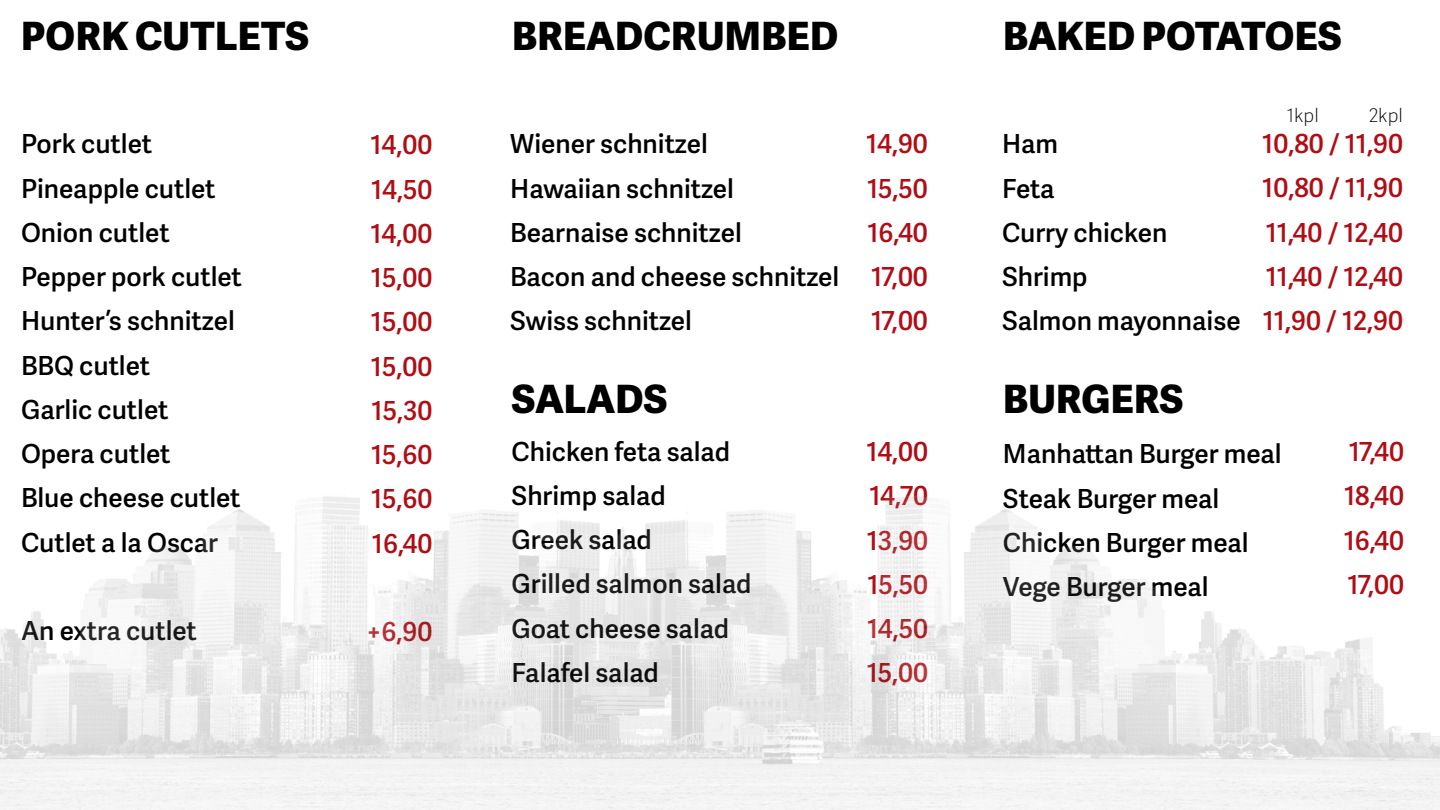
<style>
.page{position:relative;width:1440px;height:810px;background:#fff}
.page>*{position:absolute;margin:0;border:0;box-sizing:border-box;transform-origin:0 0}
.Otsikko{font:800 39px "Adelle Sans";letter-spacing:.01em;color:#000}
.Tuote{font:600 26.25px "Adelle Sans";color:#000}
.Tuotehinta{font:600 26.25px "Adelle Sans";color:#b00d15}
.t1{font:100 18.75px "Adelle Sans";color:#000}
</style>
<div class="page">
<img style="left:0;top:496px;width:1440px;height:314px">
<p class="Otsikko" style="left:21px;top:8px;width:289px">PORK CUTLETS</p>
<p class="Otsikko" style="left:512px;top:8px;width:328px">BREADCRUMBED</p>
<p class="Otsikko" style="left:1003px;top:8px;width:340px">BAKED POTATOES</p>
<p class="Tuote" style="left:21px;top:125px;width:133px">Pork cutlet</p>
<p class="Tuote" style="left:21px;top:169px;width:196px">Pineapple cutlet</p>
<p class="Tuote" style="left:21px;top:213px;width:150px">Onion cutlet</p>
<p class="Tuote" style="left:21px;top:258px;width:222px">Pepper pork cutlet</p>
<p class="Tuote" style="left:21px;top:302px;width:215px">Hunter’s schnitzel</p>
<p class="Tuote" style="left:21px;top:346px;width:131px">BBQ cutlet</p>
<p class="Tuote" style="left:21px;top:390px;width:149px">Garlic cutlet</p>
<p class="Tuote" style="left:21px;top:435px;width:151px">Opera cutlet</p>
<p class="Tuote" style="left:21px;top:479px;width:221px">Blue cheese cutlet</p>
<p class="Tuote" style="left:21px;top:523px;width:199px">Cutlet a la Oscar</p>
<p class="Tuote" style="left:21px;top:612px;width:177px">An extra cutlet</p>
<p class="Tuotehinta" style="left:371px;top:126px;width:63px">14,00</p>
<p class="Tuotehinta" style="left:371px;top:170px;width:63px">14,50</p>
<p class="Tuotehinta" style="left:371px;top:214px;width:63px">14,00</p>
<p class="Tuotehinta" style="left:371px;top:259px;width:63px">15,00</p>
<p class="Tuotehinta" style="left:371px;top:303px;width:63px">15,00</p>
<p class="Tuotehinta" style="left:371px;top:347px;width:63px">15,00</p>
<p class="Tuotehinta" style="left:372px;top:391px;width:62px">15,30</p>
<p class="Tuotehinta" style="left:371px;top:436px;width:63px">15,60</p>
<p class="Tuotehinta" style="left:371px;top:480px;width:63px">15,60</p>
<p class="Tuotehinta" style="left:372px;top:524px;width:62px">16,40</p>
<p class="Tuotehinta" style="left:367px;top:613px;width:67px">+6,90</p>
<p class="Tuote" style="left:510px;top:125px;width:199px">Wiener schnitzel</p>
<p class="Tuote" style="left:510px;top:169px;width:225px">Hawaiian schnitzel</p>
<p class="Tuote" style="left:510px;top:213px;width:233px">Bearnaise schnitzel</p>
<p class="Tuote" style="left:510px;top:258px;width:331px">Bacon and cheese schnitzel</p>
<p class="Tuote" style="left:510px;top:302px;width:183px">Swiss schnitzel</p>
<p class="Tuotehinta" style="left:866px;top:125px;width:63px">14,90</p>
<p class="Tuotehinta" style="left:867px;top:169px;width:62px">15,50</p>
<p class="Tuotehinta" style="left:867px;top:213px;width:62px">16,40</p>
<p class="Tuotehinta" style="left:871px;top:258px;width:58px">17,00</p>
<p class="Tuotehinta" style="left:871px;top:302px;width:58px">17,00</p>
<p class="Tuote" style="left:1002px;top:125px;width:58px">Ham</p>
<p class="Tuote" style="left:1002px;top:169px;width:54px">Feta</p>
<p class="Tuote" style="left:1002px;top:214px;width:167px">Curry chicken</p>
<p class="Tuote" style="left:1002px;top:258px;width:87px">Shrimp</p>
<p class="Tuote" style="left:1002px;top:302px;width:240px">Salmon mayonnaise</p>
<p class="Otsikko" style="left:512px;top:371px;width:157px">SALADS</p>
<p class="Otsikko" style="left:1003px;top:370px;width:182px">BURGERS</p>
<p class="t1" style="left:1287px;top:102px;width:34px">1kpl</p>
<p class="t1" style="left:1369px;top:102px;width:36px">2kpl</p>
<p class="Tuotehinta" style="left:1262px;top:125px;width:142px">10,80 / 11,90</p>
<p class="Tuotehinta" style="left:1262px;top:169px;width:142px">10,80 / 11,90</p>
<p class="Tuotehinta" style="left:1266px;top:213px;width:139px">11,40 / 12,40</p>
<p class="Tuotehinta" style="left:1266px;top:258px;width:139px">11,40 / 12,40</p>
<p class="Tuotehinta" style="left:1263px;top:302px;width:142px">11,90 / 12,90</p>
<p class="Tuote" style="left:512px;top:432px;width:220px">Chicken feta salad</p>
<p class="Tuote" style="left:512px;top:476px;width:156px">Shrimp salad</p>
<p class="Tuote" style="left:512px;top:521px;width:142px">Greek salad</p>
<p class="Tuote" style="left:512px;top:565px;width:241px">Grilled salmon salad</p>
<p class="Tuote" style="left:512px;top:609px;width:219px">Goat cheese salad</p>
<p class="Tuote" style="left:512px;top:653px;width:149px">Falafel salad</p>
<p class="Tuotehinta" style="left:866px;top:433px;width:63px">14,00</p>
<p class="Tuotehinta" style="left:869px;top:477px;width:60px">14,70</p>
<p class="Tuotehinta" style="left:867px;top:521px;width:63px">13,90</p>
<p class="Tuotehinta" style="left:867px;top:566px;width:62px">15,50</p>
<p class="Tuotehinta" style="left:867px;top:610px;width:63px">14,50</p>
<p class="Tuotehinta" style="left:867px;top:654px;width:63px">15,00</p>
<p class="Tuote" style="left:1003px;top:435px;width:280px">Manhattan Burger meal</p>
<p class="Tuote" style="left:1003px;top:479px;width:218px">Steak Burger meal</p>
<p class="Tuote" style="left:1003px;top:523px;width:247px">Chicken Burger meal</p>
<p class="Tuote" style="left:1003px;top:568px;width:207px">Vege Burger meal</p>
<p class="Tuotehinta" style="left:1349px;top:433px;width:57px">17,40</p>
<p class="Tuotehinta" style="left:1344px;top:477px;width:62px">18,40</p>
<p class="Tuotehinta" style="left:1344px;top:521px;width:62px">16,40</p>
<p class="Tuotehinta" style="left:1347px;top:565px;width:58px">17,00</p>
</div>
